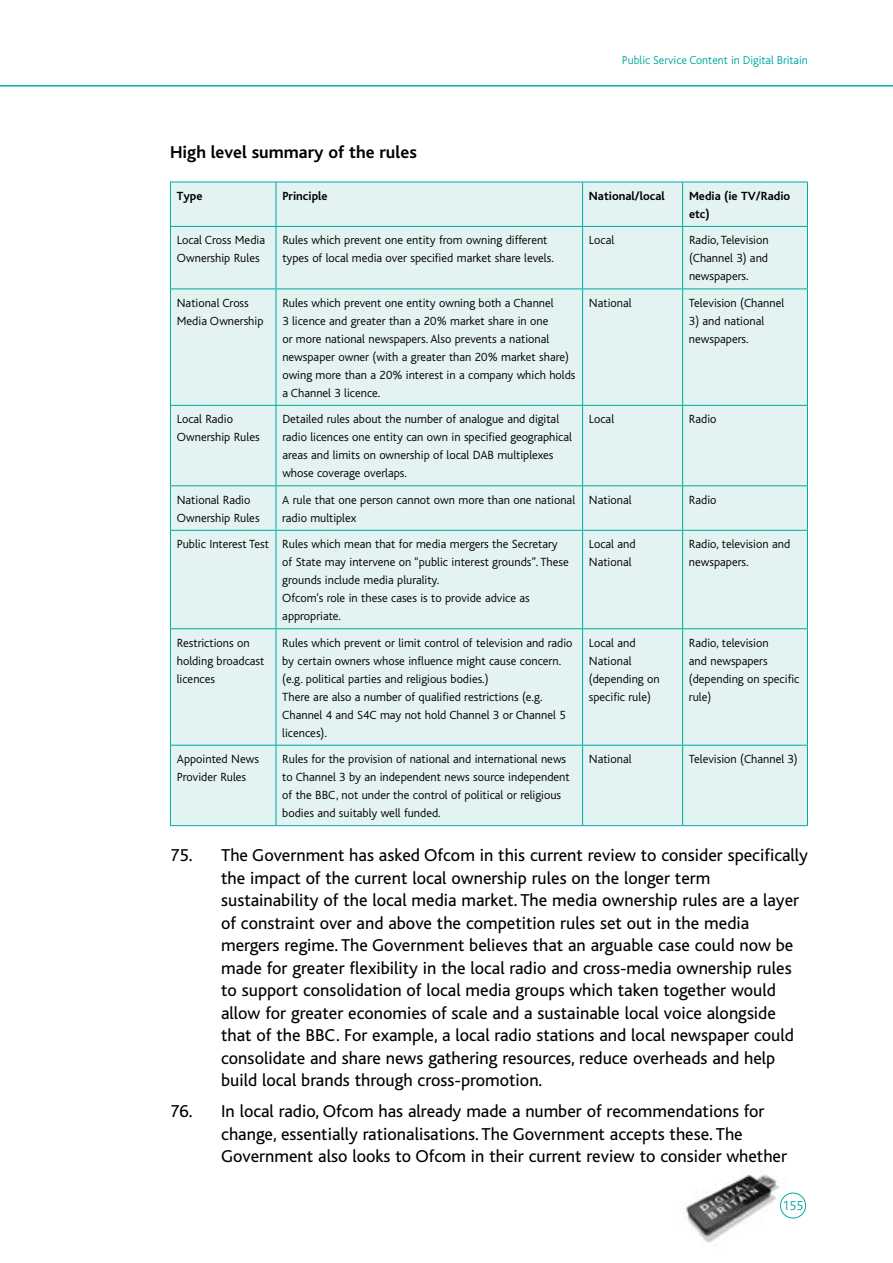
<style>
.page{position:relative;width:893px;height:1263px;background:#fff}
.page>*{position:absolute;margin:0;border:0;box-sizing:border-box;transform-origin:0 0}
.t1{font:18px/22.5px "Bliss";color:#000}
.t2{font:700 18px "Bliss";color:#000}
.t3{font:300 13.5px "Bliss";color:#00aaa0}
.t4{font:300 12.3px/18px "Bliss";color:#000}
.t5{font:700 12.3px/18px "Bliss";color:#000}
.t6{font:300 12px "Bliss";color:#00aaa0}
</style>
<div class="page">
<img style="left:684px;top:1174px;width:102px;height:69px">
<hr style="left:0;top:85px;width:893px;height:2px;background:#00aaa0">
<div style="left:780px;top:1193px;width:26px;height:25px;border:1px solid #00aaa0;border-radius:50%"></div>
<div style="left:171px;top:183px;width:636px;height:642px;background:#e3f3f1"></div>
<hr style="left:170px;top:227px;width:1px;height:61px;background:#00aaa0">
<hr style="left:276px;top:227px;width:1px;height:61px;background:#00aaa0">
<hr style="left:582px;top:227px;width:1px;height:61px;background:#00aaa0">
<hr style="left:682px;top:227px;width:1px;height:61px;background:#00aaa0">
<hr style="left:807px;top:227px;width:1px;height:61px;background:#00aaa0">
<hr style="left:170px;top:288px;width:106px;height:1px;background:#00aaa0">
<hr style="left:170px;top:289px;width:1px;height:116px;background:#00aaa0">
<hr style="left:276px;top:288px;width:307px;height:1px;background:#00aaa0">
<hr style="left:276px;top:289px;width:1px;height:116px;background:#00aaa0">
<hr style="left:583px;top:288px;width:100px;height:1px;background:#00aaa0">
<hr style="left:582px;top:289px;width:1px;height:116px;background:#00aaa0">
<hr style="left:683px;top:288px;width:125px;height:1px;background:#00aaa0">
<hr style="left:682px;top:289px;width:1px;height:116px;background:#00aaa0">
<hr style="left:807px;top:289px;width:1px;height:116px;background:#00aaa0">
<hr style="left:170px;top:405px;width:106px;height:1px;background:#00aaa0">
<hr style="left:170px;top:406px;width:1px;height:79px;background:#00aaa0">
<hr style="left:276px;top:405px;width:307px;height:1px;background:#00aaa0">
<hr style="left:276px;top:406px;width:1px;height:79px;background:#00aaa0">
<hr style="left:583px;top:405px;width:100px;height:1px;background:#00aaa0">
<hr style="left:582px;top:406px;width:1px;height:79px;background:#00aaa0">
<hr style="left:683px;top:405px;width:125px;height:1px;background:#00aaa0">
<hr style="left:682px;top:406px;width:1px;height:79px;background:#00aaa0">
<hr style="left:807px;top:406px;width:1px;height:79px;background:#00aaa0">
<hr style="left:170px;top:485px;width:106px;height:1px;background:#00aaa0">
<hr style="left:170px;top:486px;width:1px;height:44px;background:#00aaa0">
<hr style="left:276px;top:485px;width:307px;height:1px;background:#00aaa0">
<hr style="left:276px;top:486px;width:1px;height:44px;background:#00aaa0">
<hr style="left:583px;top:485px;width:100px;height:1px;background:#00aaa0">
<hr style="left:582px;top:486px;width:1px;height:44px;background:#00aaa0">
<hr style="left:683px;top:485px;width:125px;height:1px;background:#00aaa0">
<hr style="left:682px;top:486px;width:1px;height:44px;background:#00aaa0">
<hr style="left:807px;top:486px;width:1px;height:44px;background:#00aaa0">
<hr style="left:170px;top:530px;width:106px;height:1px;background:#00aaa0">
<hr style="left:170px;top:531px;width:1px;height:97px;background:#00aaa0">
<hr style="left:276px;top:530px;width:307px;height:1px;background:#00aaa0">
<hr style="left:276px;top:531px;width:1px;height:97px;background:#00aaa0">
<hr style="left:583px;top:530px;width:100px;height:1px;background:#00aaa0">
<hr style="left:582px;top:531px;width:1px;height:97px;background:#00aaa0">
<hr style="left:683px;top:530px;width:125px;height:1px;background:#00aaa0">
<hr style="left:682px;top:531px;width:1px;height:97px;background:#00aaa0">
<hr style="left:807px;top:531px;width:1px;height:97px;background:#00aaa0">
<hr style="left:170px;top:628px;width:106px;height:1px;background:#00aaa0">
<hr style="left:170px;top:629px;width:1px;height:116px;background:#00aaa0">
<hr style="left:276px;top:628px;width:307px;height:1px;background:#00aaa0">
<hr style="left:276px;top:629px;width:1px;height:116px;background:#00aaa0">
<hr style="left:583px;top:628px;width:100px;height:1px;background:#00aaa0">
<hr style="left:582px;top:629px;width:1px;height:116px;background:#00aaa0">
<hr style="left:683px;top:628px;width:125px;height:1px;background:#00aaa0">
<hr style="left:682px;top:629px;width:1px;height:116px;background:#00aaa0">
<hr style="left:807px;top:629px;width:1px;height:116px;background:#00aaa0">
<hr style="left:170px;top:745px;width:106px;height:1px;background:#00aaa0">
<hr style="left:170px;top:745px;width:1px;height:80px;background:#00aaa0">
<hr style="left:276px;top:745px;width:307px;height:1px;background:#00aaa0">
<hr style="left:276px;top:745px;width:1px;height:80px;background:#00aaa0">
<hr style="left:583px;top:745px;width:100px;height:1px;background:#00aaa0">
<hr style="left:582px;top:745px;width:1px;height:80px;background:#00aaa0">
<hr style="left:683px;top:745px;width:125px;height:1px;background:#00aaa0">
<hr style="left:682px;top:745px;width:1px;height:80px;background:#00aaa0">
<hr style="left:807px;top:745px;width:1px;height:80px;background:#00aaa0">
<hr style="left:170px;top:825px;width:106px;height:1px;background:#00aaa0">
<hr style="left:276px;top:825px;width:307px;height:1px;background:#00aaa0">
<hr style="left:583px;top:825px;width:100px;height:1px;background:#00aaa0">
<hr style="left:683px;top:825px;width:125px;height:1px;background:#00aaa0">
<hr style="left:170px;top:182px;width:106px;height:1px;background:#00aaa0">
<hr style="left:170px;top:182px;width:1px;height:44px;background:#00aaa0">
<hr style="left:276px;top:182px;width:307px;height:1px;background:#00aaa0">
<hr style="left:276px;top:182px;width:1px;height:44px;background:#00aaa0">
<hr style="left:583px;top:182px;width:100px;height:1px;background:#00aaa0">
<hr style="left:582px;top:182px;width:1px;height:44px;background:#00aaa0">
<hr style="left:683px;top:182px;width:125px;height:1px;background:#00aaa0">
<hr style="left:682px;top:182px;width:1px;height:44px;background:#00aaa0">
<hr style="left:807px;top:182px;width:1px;height:44px;background:#00aaa0">
<hr style="left:170px;top:226px;width:106px;height:1px;background:#00aaa0">
<hr style="left:276px;top:226px;width:307px;height:1px;background:#00aaa0">
<hr style="left:583px;top:226px;width:100px;height:1px;background:#00aaa0">
<hr style="left:683px;top:226px;width:125px;height:1px;background:#00aaa0">
<p class="t6" style="left:622px;top:54px;width:188px">Public Service Content in Digital Britain</p>
<h1 class="t2" style="left:170px;top:143px;width:248px">High level summary of the rules</h1>
<p class="t5" style="left:177px;top:187px;width:27px">Type</p>
<p class="t5" style="left:282px;top:187px;width:47px">Principle</p>
<p class="t5" style="left:589px;top:187px;width:77px">National/local</p>
<p class="t5" style="left:689px;top:187px;width:103px">Media (ie TV/Radio etc)</p>
<p class="t4" style="left:177px;top:232px;width:90px">Local Cross Media<br>Ownership Rules</p>
<p class="t4" style="left:282px;top:232px;width:273px">Rules which prevent one entity from owning different types of local media over specified market share levels.</p>
<p class="t4" style="left:589px;top:232px;width:27px">Local</p>
<p class="t4" style="left:689px;top:232px;width:81px;text-align:justify">Radio, Television (Channel 3) and newspapers.</p>
<p class="t4" style="left:177px;top:294px;width:88px">National Cross<br>Media Ownership</p>
<p class="t4" style="left:282px;top:294px;width:295px">Rules which prevent one entity owning both a Channel<br>3 licence and greater than a 20% market share in one<br>or more national newspapers. Also prevents a national newspaper owner (with a greater than 20% market share) owing more than a 20% interest in a company which holds a Channel 3 licence.</p>
<p class="t4" style="left:589px;top:294px;width:44px">National</p>
<p class="t4" style="left:689px;top:294px;width:97px">Television (Channel</p>
<p class="t4" style="left:689px;top:312px;width:77px">3) and national newspapers.</p>
<p class="t4" style="left:177px;top:410px;width:84px">Local Radio<br>Ownership Rules</p>
<p class="t4" style="left:282px;top:410px;width:291px">Detailed rules about the number of analogue and digital radio licences one entity can own in specified geographical areas and limits on ownership of local DAB multiplexes whose coverage overlaps.</p>
<p class="t4" style="left:589px;top:411px;width:27px">Local</p>
<p class="t4" style="left:689px;top:411px;width:29px">Radio</p>
<p class="t4" style="left:177px;top:491px;width:84px">National Radio<br>Ownership Rules</p>
<p class="t4" style="left:282px;top:491px;width:294px">A rule that one person cannot own more than one national radio multiplex</p>
<p class="t4" style="left:589px;top:491px;width:44px">National</p>
<p class="t4" style="left:689px;top:491px;width:29px">Radio</p>
<p class="t4" style="left:282px;top:535px;width:288px;text-indent:-106px">Public Interest Test Rules which mean that for media mergers the Secretary of State may intervene on “public interest grounds”. These grounds include media plurality.<br>Ofcom’s role in these cases is to provide advice as appropriate.</p>
<p class="t4" style="left:589px;top:535px;width:48px">Local and<br>National</p>
<p class="t4" style="left:689px;top:535px;width:103px">Radio, television and newspapers.</p>
<p class="t4" style="left:177px;top:634px;width:89px">Restrictions on holding broadcast licences</p>
<p class="t4" style="left:282px;top:634px;width:292px">Rules which prevent or limit control of television and radio by certain owners whose influence might cause concern. (e.g. political parties and religious bodies.)<br>There are also a number of qualified restrictions (e.g.<br>Channel 4 and S4C may not hold Channel 3 or Channel 5 licences).</p>
<p class="t4" style="left:589px;top:634px;width:72px">Local and<br>National (depending on specific rule)</p>
<p class="t4" style="left:689px;top:634px;width:112px">Radio, television<br>and newspapers (depending on specific rule)</p>
<p class="t4" style="left:177px;top:750px;width:84px">Appointed News<br>Provider Rules</p>
<p class="t4" style="left:282px;top:750px;width:289px">Rules for the provision of national and international news to Channel 3 by an independent news source independent of the BBC, not under the control of political or religious bodies and suitably well funded.</p>
<p class="t4" style="left:589px;top:750px;width:44px">National</p>
<p class="t4" style="left:689px;top:750px;width:110px">Television (Channel 3)</p>
<p class="t1" style="left:221px;top:844px;width:588px;text-indent:-51px">75. The Government has asked Ofcom in this current review to consider specifically the impact of the current local ownership rules on the longer term sustainability of the local media market. The media ownership rules are a layer of constraint over and above the competition rules set out in the media mergers regime. The Government believes that an arguable case could now be made for greater flexibility in the local radio and cross-media ownership rules to support consolidation of local media groups which taken together would allow for greater economies of scale and a sustainable local voice alongside that of the BBC. For example, a local radio stations and local newspaper could consolidate and share news gathering resources, reduce overheads and help build local brands through cross-promotion.</p>
<h1 class="t1" style="left:221px;top:1100px;width:567px;text-indent:-51px">76. In local radio, Ofcom has already made a number of recommendations for change, essentially rationalisations. The Government accepts these. The<br>Government also looks to Ofcom in their current review to consider whether</h1>
<p class="t3" style="left:783px;top:1198px;width:22px">155</p>
</div>
